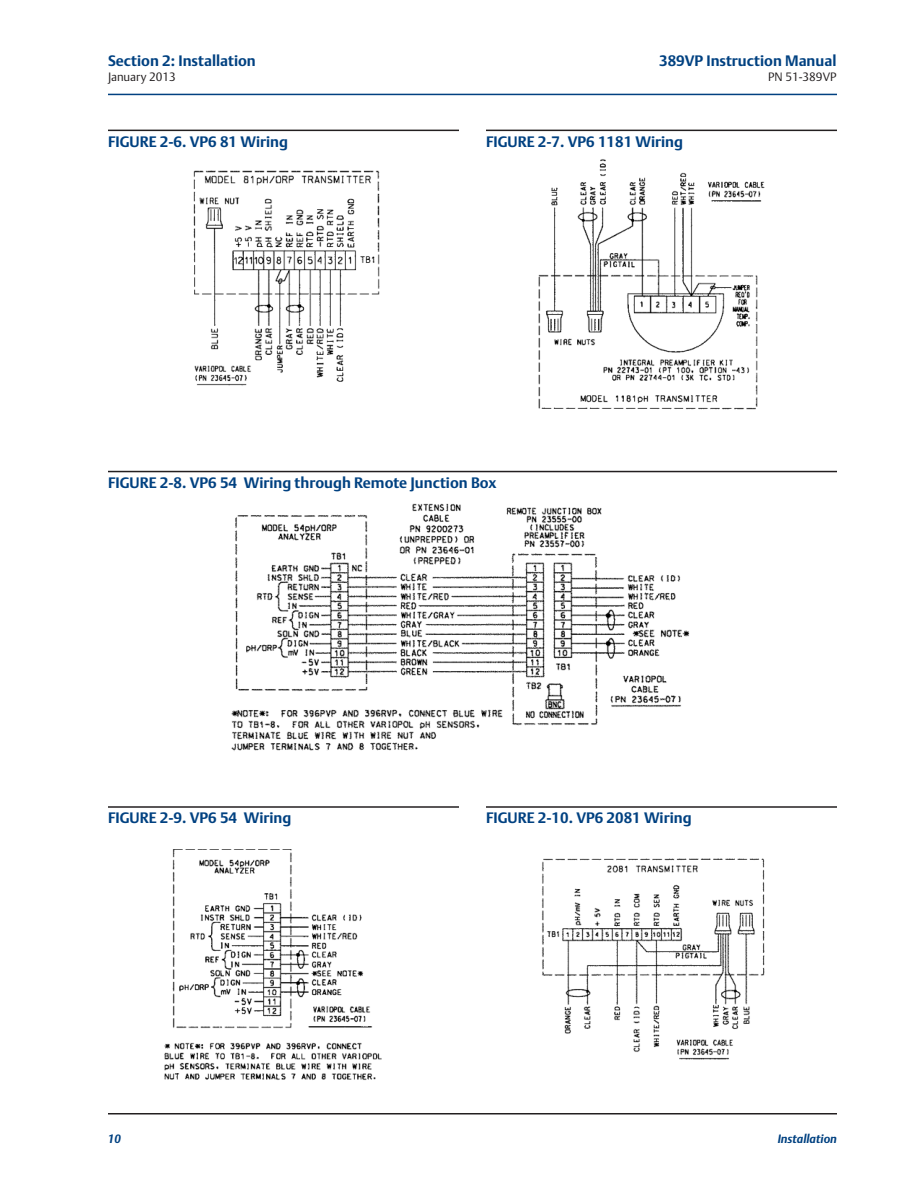
<style>
.page{position:relative;width:918px;height:1188px;background:#fff}
.page>*{position:absolute;margin:0;border:0;box-sizing:border-box;transform-origin:0 0}
.t1{font:700 15px "DTL Argo T";color:#014181}
.t2{font:12px "DTL Argo T Light";color:#231f20}
.t3{font:italic 700 12px "DTL Argo T";color:#014181}
</style>
<div class="page">
<hr style="left:108px;top:94px;width:729px;height:1px;background:#014181">
<hr style="left:108px;top:1113px;width:729px;height:1px;background:#231f20">
<img style="left:231px;top:503px;width:459px;height:248px">
<img style="left:164px;top:850px;width:218px;height:230px">
<img style="left:542px;top:858px;width:223px;height:202px">
<img style="left:193px;top:170px;width:187px;height:216px">
<img style="left:538px;top:159px;width:227px;height:251px">
<hr style="left:108px;top:130px;width:351px;height:1px;background:#231f20">
<hr style="left:486px;top:130px;width:351px;height:1px;background:#231f20">
<hr style="left:108px;top:806px;width:351px;height:2px;background:#231f20">
<hr style="left:486px;top:806px;width:351px;height:2px;background:#231f20">
<hr style="left:108px;top:471px;width:729px;height:1px;background:#231f20">
<p class="t1" style="left:108px;top:52px;width:149px">Section 2: Installation</p>
<p class="t1" style="left:659px;top:52px;width:179px">389VP Instruction Manual</p>
<p class="t2" style="left:108px;top:69px;width:69px">January 2013</p>
<p class="t2" style="left:768px;top:69px;width:70px">PN 51-389VP</p>
<p class="t1" style="left:108px;top:133px;width:182px">FIGURE 2-6. VP6 81 Wiring</p>
<p class="t1" style="left:486px;top:133px;width:199px">FIGURE 2-7. VP6 1181 Wiring</p>
<p class="t1" style="left:108px;top:474px;width:390px">FIGURE 2-8. VP6 54 Wiring through Remote Junction Box</p>
<p class="t1" style="left:108px;top:809px;width:185px">FIGURE 2-9. VP6 54 Wiring</p>
<p class="t1" style="left:486px;top:809px;width:207px">FIGURE 2-10. VP6 2081 Wiring</p>
<p class="t3" style="left:108px;top:1132px;width:14px">10</p>
<p class="t3" style="left:778px;top:1132px;width:61px">Installation</p>
</div>
